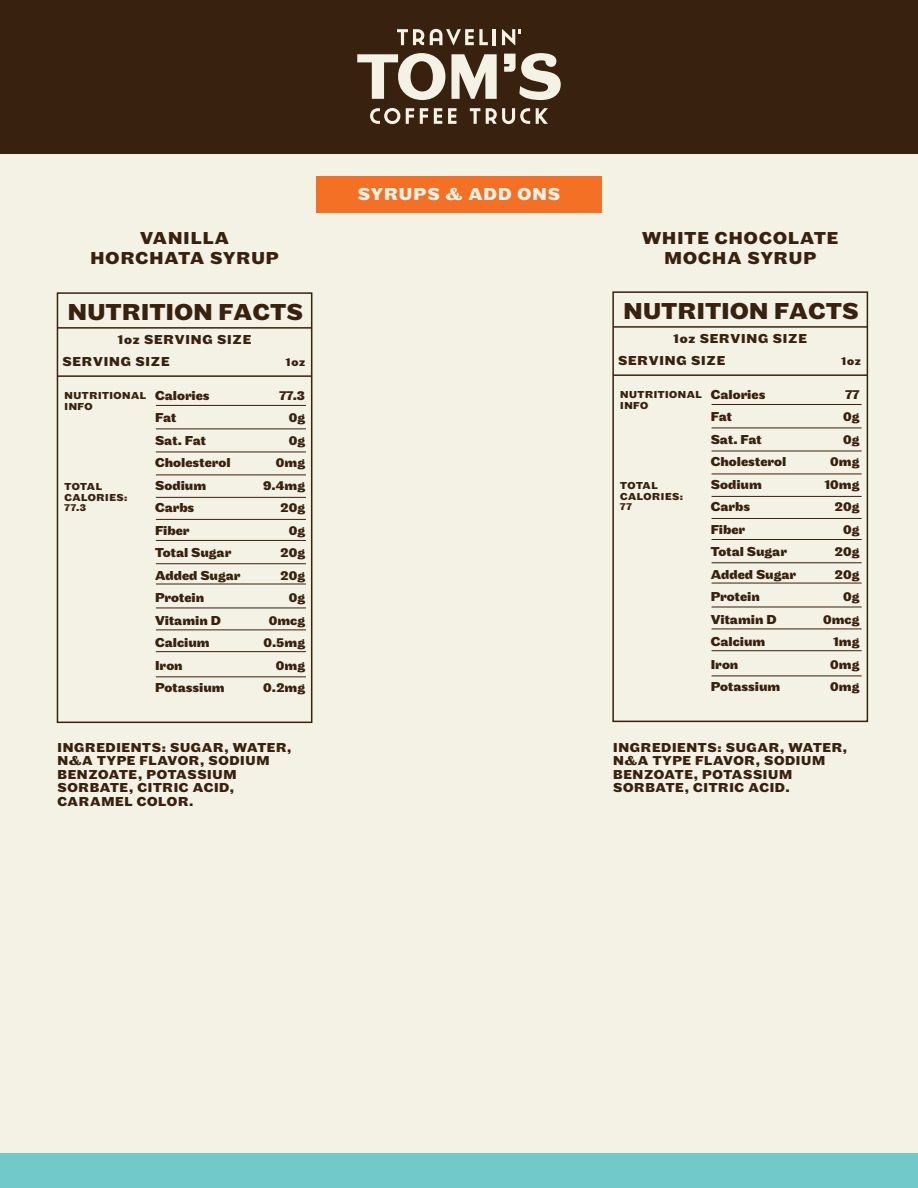
<style>
.page{position:relative;width:918px;height:1188px;background:#f3f2e5}
.page>*{position:absolute;margin:0;border:0;box-sizing:border-box;transform-origin:0 0}
.t1{font:700 24px "Maple";letter-spacing:.02em;color:#39210f}
.t2{font:700 18px/19.5px "Maple";letter-spacing:.06em;color:#39210f;text-align:center}
.t3{font:700 18px "Maple";letter-spacing:.06em;color:#f3f2e5}
.t4{font:700 13.5px "Maple";color:#39210f}
.t5{font:700 13.5px/13.5px "Maple";letter-spacing:.05em;color:#39210f}
.t6{font:700 13.5px/21.5px "Maple";letter-spacing:.06em;color:#39210f}
.t7{font:700 12px "Maple";letter-spacing:.065em;color:#39210f}
.t8{font:700 10.5px/10.5px "Maple";letter-spacing:.05em;color:#39210f}
</style>
<div class="page">
<div style="left:0;top:0;width:918px;height:154px;background:#39210f"></div>
<svg style="left:370px;top:108px;width:30px;height:16px"></svg>
<svg style="left:406px;top:108px;width:8px;height:16px"></svg>
<svg style="left:420px;top:108px;width:8px;height:16px"></svg>
<svg style="left:434px;top:108px;width:8px;height:16px"></svg>
<svg style="left:448px;top:108px;width:9px;height:16px"></svg>
<svg style="left:470px;top:108px;width:10px;height:16px"></svg>
<svg style="left:486px;top:108px;width:44px;height:16px"></svg>
<svg style="left:536px;top:108px;width:12px;height:16px"></svg>
<svg style="left:357px;top:53px;width:88px;height:47px"></svg>
<svg style="left:451px;top:54px;width:46px;height:45px"></svg>
<svg style="left:504px;top:53px;width:57px;height:47px"></svg>
<svg style="left:397px;top:29px;width:27px;height:16px"></svg>
<svg style="left:430px;top:29px;width:58px;height:16px"></svg>
<hr style="left:493px;top:29px;width:3px;height:16px;background:#f3f2e5">
<svg style="left:502px;top:29px;width:19px;height:16px"></svg>
<div style="left:0;top:1154px;width:918px;height:34px;background:#71cac9"></div>
<svg style="left:56px;top:292px;width:257px;height:432px"></svg>
<hr style="left:57px;top:327px;width:255px;height:2px;background:#39210f">
<hr style="left:57px;top:375px;width:255px;height:2px;background:#39210f">
<hr style="left:156px;top:405px;width:150px;height:1px;background:#39210f">
<hr style="left:156px;top:429px;width:150px;height:1px;background:#39210f">
<hr style="left:156px;top:452px;width:150px;height:1px;background:#39210f">
<hr style="left:156px;top:475px;width:150px;height:1px;background:#39210f">
<hr style="left:156px;top:497px;width:150px;height:1px;background:#39210f">
<hr style="left:156px;top:519px;width:150px;height:1px;background:#39210f">
<hr style="left:156px;top:540px;width:150px;height:1px;background:#39210f">
<hr style="left:156px;top:563px;width:150px;height:1px;background:#39210f">
<hr style="left:156px;top:584px;width:150px;height:1px;background:#39210f">
<hr style="left:156px;top:608px;width:150px;height:1px;background:#39210f">
<hr style="left:156px;top:630px;width:150px;height:1px;background:#39210f">
<hr style="left:156px;top:651px;width:150px;height:1px;background:#39210f">
<hr style="left:156px;top:676px;width:150px;height:1px;background:#39210f">
<svg style="left:612px;top:291px;width:257px;height:432px"></svg>
<hr style="left:613px;top:326px;width:254px;height:2px;background:#39210f">
<hr style="left:613px;top:374px;width:254px;height:2px;background:#39210f">
<hr style="left:712px;top:404px;width:150px;height:1px;background:#39210f">
<hr style="left:712px;top:428px;width:150px;height:1px;background:#39210f">
<hr style="left:712px;top:451px;width:150px;height:1px;background:#39210f">
<hr style="left:712px;top:474px;width:150px;height:1px;background:#39210f">
<hr style="left:712px;top:496px;width:150px;height:1px;background:#39210f">
<hr style="left:712px;top:518px;width:150px;height:1px;background:#39210f">
<hr style="left:712px;top:539px;width:150px;height:1px;background:#39210f">
<hr style="left:712px;top:562px;width:150px;height:1px;background:#39210f">
<hr style="left:712px;top:583px;width:150px;height:1px;background:#39210f">
<hr style="left:712px;top:607px;width:150px;height:1px;background:#39210f">
<hr style="left:712px;top:629px;width:150px;height:1px;background:#39210f">
<hr style="left:712px;top:650px;width:150px;height:1px;background:#39210f">
<hr style="left:712px;top:676px;width:150px;height:1px;background:#39210f">
<div style="left:316px;top:176px;width:286px;height:36px;background:#f37024"></div>
<h2 class="t2" style="left:91px;top:229px;width:190px">VANILLA<br>HORCHATA SYRUP</h2>
<h1 class="t1" style="left:68px;top:297px;width:237px">NUTRITION FACTS</h1>
<p class="t6" style="left:62px;top:329px;width:190px;text-indent:56px">1oz SERVING SIZE<br>SERVING SIZE</p>
<p class="t7" style="left:286px;top:354px;width:21px">1oz</p>
<p class="t8" style="left:65px;top:391px;width:83px">NUTRITIONAL<br>INFO</p>
<p class="t8" style="left:65px;top:482px;width:64px">TOTAL<br>CALORIES:<br>77.3</p>
<p class="t4" style="left:155px;top:387px;width:56px">Calories</p>
<p class="t4" style="left:279px;top:387px;width:27px">77.3</p>
<p class="t4" style="left:155px;top:410px;width:23px">Fat</p>
<p class="t4" style="left:289px;top:410px;width:18px">0g</p>
<p class="t4" style="left:155px;top:432px;width:52px">Sat. Fat</p>
<p class="t4" style="left:289px;top:432px;width:18px">0g</p>
<p class="t4" style="left:155px;top:455px;width:77px">Cholesterol</p>
<p class="t4" style="left:276px;top:455px;width:31px">0mg</p>
<p class="t4" style="left:155px;top:477px;width:53px">Sodium</p>
<p class="t4" style="left:263px;top:477px;width:43px">9.4mg</p>
<p class="t4" style="left:155px;top:500px;width:41px">Carbs</p>
<p class="t4" style="left:281px;top:500px;width:26px">20g</p>
<p class="t4" style="left:155px;top:522px;width:36px">Fiber</p>
<p class="t4" style="left:289px;top:522px;width:18px">0g</p>
<p class="t4" style="left:155px;top:545px;width:78px">Total Sugar</p>
<p class="t4" style="left:281px;top:545px;width:26px">20g</p>
<p class="t4" style="left:155px;top:567px;width:87px">Added Sugar</p>
<p class="t4" style="left:281px;top:567px;width:26px">20g</p>
<p class="t4" style="left:155px;top:590px;width:51px">Protein</p>
<p class="t4" style="left:289px;top:590px;width:18px">0g</p>
<p class="t4" style="left:155px;top:612px;width:67px">Vitamin D</p>
<p class="t4" style="left:269px;top:612px;width:38px">0mcg</p>
<p class="t4" style="left:155px;top:635px;width:56px">Calcium</p>
<p class="t4" style="left:263px;top:635px;width:43px">0.5mg</p>
<p class="t4" style="left:155px;top:657px;width:29px">Iron</p>
<p class="t4" style="left:276px;top:657px;width:31px">0mg</p>
<p class="t4" style="left:155px;top:680px;width:71px">Potassium</p>
<p class="t4" style="left:263px;top:680px;width:43px">0.2mg</p>
<p class="t5" style="left:57px;top:741px;width:236px">INGREDIENTS: SUGAR, WATER,<br>N&amp;A TYPE FLAVOR, SODIUM<br>BENZOATE, POTASSIUM<br>SORBATE, CITRIC ACID,<br>CARAMEL COLOR.</p>
<h2 class="t3" style="left:358px;top:183px;width:204px">SYRUPS &amp; ADD ONS</h2>
<h2 class="t2" style="left:642px;top:229px;width:198px">WHITE CHOCOLATE<br>MOCHA SYRUP</h2>
<h1 class="t1" style="left:623px;top:296px;width:237px">NUTRITION FACTS</h1>
<p class="t6" style="left:618px;top:328px;width:190px;text-indent:56px">1oz SERVING SIZE<br>SERVING SIZE</p>
<p class="t7" style="left:841px;top:353px;width:21px">1oz</p>
<p class="t8" style="left:620px;top:390px;width:83px">NUTRITIONAL<br>INFO</p>
<p class="t8" style="left:620px;top:481px;width:64px">TOTAL<br>CALORIES:<br>77</p>
<p class="t4" style="left:711px;top:386px;width:56px">Calories</p>
<p class="t4" style="left:845px;top:386px;width:16px">77</p>
<p class="t4" style="left:711px;top:409px;width:23px">Fat</p>
<p class="t4" style="left:843px;top:409px;width:18px">0g</p>
<p class="t4" style="left:711px;top:431px;width:52px">Sat. Fat</p>
<p class="t4" style="left:843px;top:431px;width:18px">0g</p>
<p class="t4" style="left:711px;top:454px;width:77px">Cholesterol</p>
<p class="t4" style="left:830px;top:454px;width:31px">0mg</p>
<p class="t4" style="left:711px;top:476px;width:53px">Sodium</p>
<p class="t4" style="left:825px;top:476px;width:36px">10mg</p>
<p class="t4" style="left:711px;top:499px;width:41px">Carbs</p>
<p class="t4" style="left:835px;top:499px;width:26px">20g</p>
<p class="t4" style="left:711px;top:521px;width:36px">Fiber</p>
<p class="t4" style="left:843px;top:521px;width:18px">0g</p>
<p class="t4" style="left:711px;top:544px;width:78px">Total Sugar</p>
<p class="t4" style="left:835px;top:544px;width:26px">20g</p>
<p class="t4" style="left:711px;top:566px;width:87px">Added Sugar</p>
<p class="t4" style="left:835px;top:566px;width:26px">20g</p>
<p class="t4" style="left:711px;top:589px;width:51px">Protein</p>
<p class="t4" style="left:843px;top:589px;width:18px">0g</p>
<p class="t4" style="left:711px;top:611px;width:67px">Vitamin D</p>
<p class="t4" style="left:823px;top:611px;width:38px">0mcg</p>
<p class="t4" style="left:711px;top:634px;width:56px">Calcium</p>
<p class="t4" style="left:833px;top:634px;width:28px">1mg</p>
<p class="t4" style="left:711px;top:656px;width:29px">Iron</p>
<p class="t4" style="left:830px;top:656px;width:31px">0mg</p>
<p class="t4" style="left:711px;top:679px;width:71px">Potassium</p>
<p class="t4" style="left:830px;top:679px;width:31px">0mg</p>
<p class="t5" style="left:613px;top:741px;width:236px">INGREDIENTS: SUGAR, WATER,<br>N&amp;A TYPE FLAVOR, SODIUM<br>BENZOATE, POTASSIUM<br>SORBATE, CITRIC ACID.</p>
</div>
